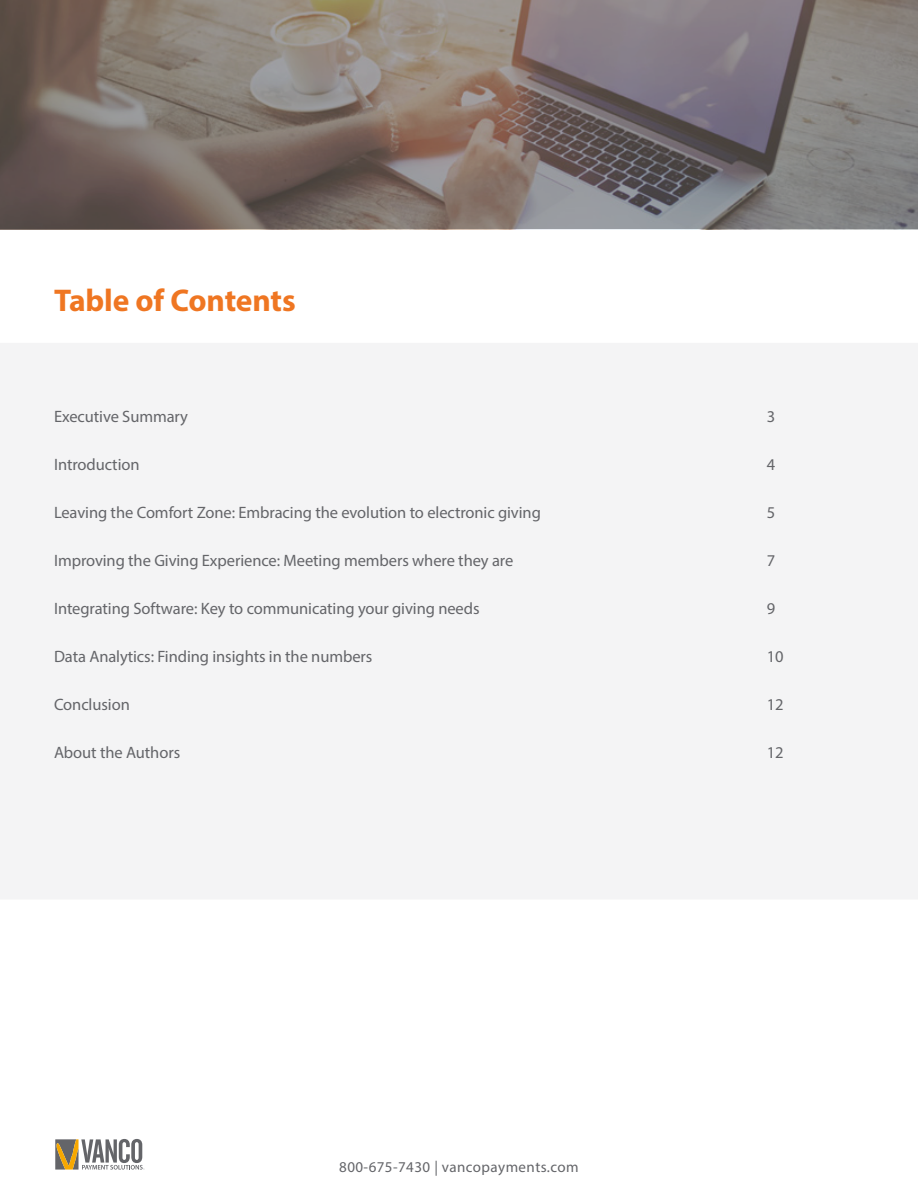
<style>
.page{position:relative;width:918px;height:1188px;background:#fff}
.page>*{position:absolute;margin:0;border:0;box-sizing:border-box;transform-origin:0 0}
.t1{font:700 31.5px "Myriad Pro";letter-spacing:-.005em;color:#ef7622}
.t2{font:16.5px "Myriad Pro";letter-spacing:-.005em;color:#646569}
.t3{font:15px "Myriad Pro";letter-spacing:.03em;color:#646569}
</style>
<div class="page">
<svg style="left:55px;top:1139px;width:90px;height:31px"></svg>
<div style="left:0;top:343px;width:918px;height:557px;background:#f4f4f5"></div>
<svg style="left:0;top:0;width:918px;height:229px;background:#7e7471"></svg>
<h1 class="t1" style="left:54px;top:280px;width:243px">Table of Contents</h1>
<p class="t2" style="left:54px;top:407px;width:136px">Executive Summary</p>
<p class="t2" style="left:54px;top:455px;width:87px">Introduction</p>
<p class="t2" style="left:54px;top:503px;width:488px">Leaving the Comfort Zone: Embracing the evolution to electronic giving</p>
<p class="t2" style="left:54px;top:551px;width:461px">Improving the Giving Experience: Meeting members where they are</p>
<p class="t2" style="left:54px;top:599px;width:427px">Integrating Software: Key to communicating your giving needs</p>
<p class="t2" style="left:54px;top:647px;width:320px">Data Analytics: Finding insights in the numbers</p>
<p class="t2" style="left:54px;top:695px;width:77px">Conclusion</p>
<p class="t2" style="left:54px;top:743px;width:128px">About the Authors</p>
<p class="t3" style="left:339px;top:1157px;width:241px">800-675-7430 | vancopayments.com</p>
<p class="t2" style="left:767px;top:407px;width:10px">3</p>
<p class="t2" style="left:767px;top:455px;width:10px">4</p>
<p class="t2" style="left:767px;top:503px;width:10px">5</p>
<p class="t2" style="left:767px;top:551px;width:10px">7</p>
<p class="t2" style="left:767px;top:599px;width:10px">9</p>
<p class="t2" style="left:767px;top:647px;width:18px">10</p>
<p class="t2" style="left:767px;top:695px;width:18px">12</p>
<p class="t2" style="left:767px;top:743px;width:18px">12</p>
</div>
